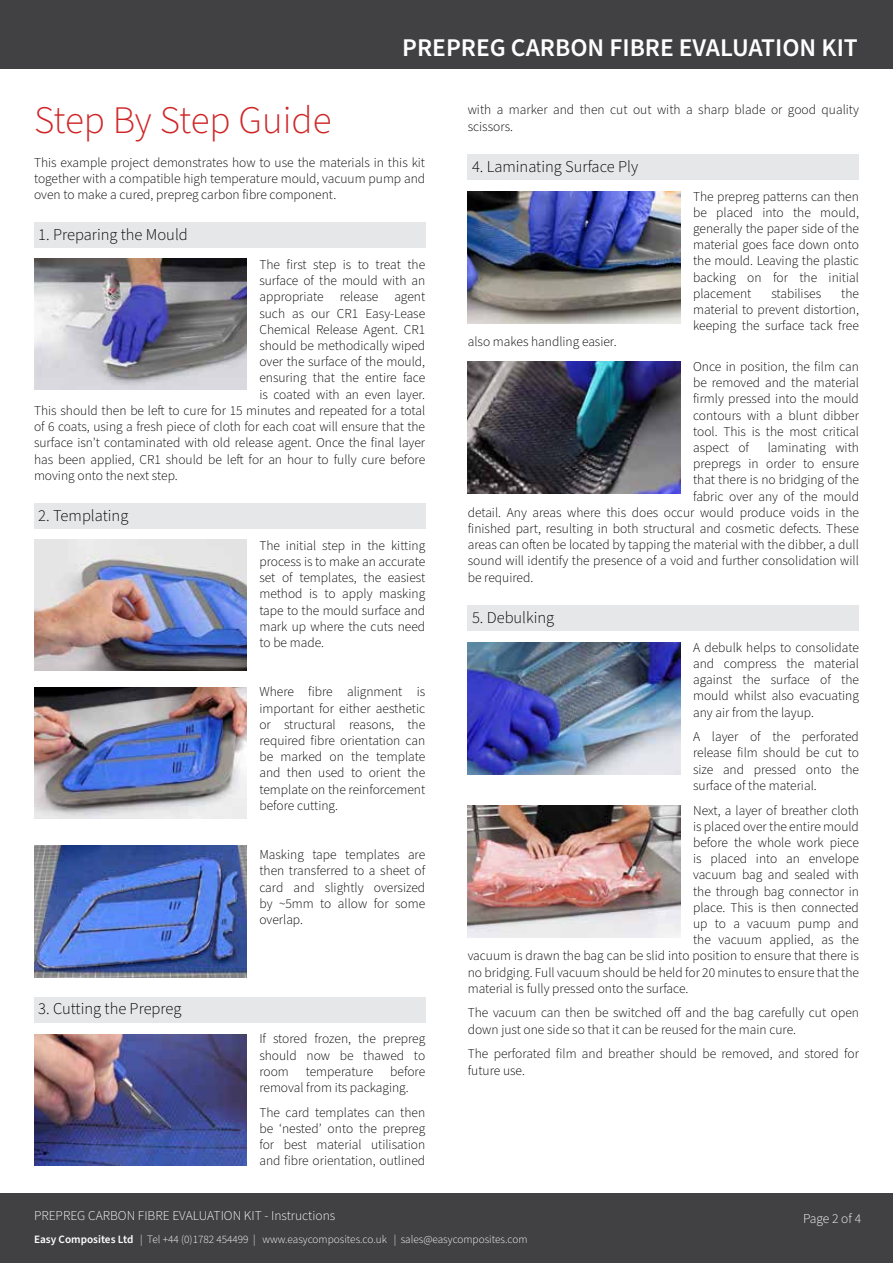
<style>
.page{position:relative;width:893px;height:1263px;background:#fff}
.page>*{position:absolute;margin:0;border:0;box-sizing:border-box;transform-origin:0 0}
.t1{font:300 39px "Source Sans Pro";color:#d02527}
.t2{font:600 25.5px "Source Sans Pro";color:#fff}
.t3{font:300 16.5px "Source Sans Pro";color:#000}
.t4{font:300 13.5px/16.2px "Source Sans Pro";color:#000;text-align:justify}
.t5{font:300 13.5px "Source Sans Pro";color:#fff}
.t6{font:300 11.25px "Source Sans Pro";color:#fff}
.s1{font-weight:600}
</style>
<div class="page">
<div style="left:0;top:0;width:893px;height:68px;background:#414042"></div>
<div style="left:0;top:1193px;width:893px;height:70px;background:#414042"></div>
<div style="left:34px;top:223px;width:391px;height:25px;background:#e6e7e8"></div>
<div style="left:34px;top:503px;width:391px;height:25px;background:#e6e7e8"></div>
<div style="left:34px;top:997px;width:391px;height:25px;background:#e6e7e8"></div>
<img style="left:34px;top:258px;width:213px;height:131px">
<img style="left:34px;top:540px;width:213px;height:131px">
<img style="left:34px;top:846px;width:213px;height:131px">
<img style="left:34px;top:1034px;width:213px;height:132px">
<div style="left:468px;top:154px;width:391px;height:25px;background:#e6e7e8"></div>
<div style="left:468px;top:605px;width:391px;height:25px;background:#e6e7e8"></div>
<img style="left:468px;top:191px;width:212px;height:132px">
<img style="left:468px;top:362px;width:212px;height:132px">
<img style="left:468px;top:643px;width:212px;height:132px">
<img style="left:468px;top:805px;width:212px;height:132px">
<img style="left:34px;top:688px;width:213px;height:131px">
<h2 class="t2" style="left:402px;top:30px;width:457px">PREPREG CARBON FIBRE EVALUATION KIT</h2>
<h1 class="t1" style="left:34px;top:94px;width:299px">Step By Step Guide</h1>
<p class="t4" style="left:34px;top:154px;width:393px">This example project demonstrates how to use the materials in this kit together with a compatible high temperature mould, vacuum pump and oven to make a cured, prepreg carbon fibre component.</p>
<p class="t3" style="left:38px;top:224px;width:151px">1. Preparing the Mould</p>
<p class="t4" style="left:259px;top:257px;width:167px">The first step is to treat the</p>
<p class="t4" style="left:259px;top:273px;width:167px">surface of the mould with an</p>
<p class="t4" style="left:259px;top:289px;width:167px">appropriate release agent</p>
<p class="t4" style="left:259px;top:305px;width:167px">such as our CR1 Easy-Lease</p>
<p class="t4" style="left:259px;top:322px;width:167px">Chemical Release Agent. CR1</p>
<p class="t4" style="left:259px;top:338px;width:167px">should be methodically wiped</p>
<p class="t4" style="left:259px;top:354px;width:167px">over the surface of the mould,</p>
<p class="t4" style="left:259px;top:370px;width:167px">ensuring that the entire face</p>
<p class="t4" style="left:259px;top:386px;width:167px">is coated with an even layer.</p>
<p class="t4" style="left:34px;top:403px;width:393px">This should then be left to cure for 15 minutes and repeated for a total</p>
<p class="t4" style="left:34px;top:419px;width:393px">of 6 coats, using a fresh piece of cloth for each coat will ensure that the</p>
<p class="t4" style="left:34px;top:435px;width:393px">surface isn’t contaminated with old release agent. Once the final layer</p>
<p class="t4" style="left:34px;top:451px;width:393px">has been applied, CR1 should be left for an hour to fully cure before</p>
<p class="t4" style="left:34px;top:467px;width:145px">moving onto the next step.</p>
<p class="t3" style="left:38px;top:504px;width:92px">2. Templating</p>
<p class="t4" style="left:259px;top:538px;width:167px">The initial step in the kitting process is to make an accurate set of templates, the easiest method is to apply masking tape to the mould surface and mark up where the cuts need to be made.</p>
<p class="t4" style="left:259px;top:684px;width:167px">Where fibre alignment is important for either aesthetic or structural reasons, the required fibre orientation can be marked on the template and then used to orient the template on the reinforcement before cutting.</p>
<p class="t4" style="left:259px;top:847px;width:167px">Masking tape templates are then transferred to a sheet of card and slightly oversized by ~5mm to allow for some overlap.</p>
<p class="t3" style="left:38px;top:998px;width:145px">3. Cutting the Prepreg</p>
<p class="t4" style="left:259px;top:1031px;width:167px">If stored frozen, the prepreg should now be thawed to room temperature before removal from its packaging.</p>
<p class="t4" style="left:259px;top:1104px;width:167px">The card templates can then be ‘nested’ onto the prepreg for best material utilisation and fibre orientation, outlined</p>
<p class="t4" style="left:468px;top:102px;width:393px">with a marker and then cut out with a sharp blade or good quality scissors.</p>
<p class="t3" style="left:472px;top:155px;width:168px">4. Laminating Surface Ply</p>
<p class="t4" style="left:693px;top:188px;width:167px">The prepreg patterns can then be placed into the mould, generally the paper side of the material goes face down onto the mould. Leaving the plastic backing on for the initial placement</p>
<p class="t4" style="left:693px;top:286px;width:167px;text-indent:148px">the material to prevent distortion, keeping the surface tack free</p>
<p class="t4" style="left:771px;top:286px;width:51px">stabilises</p>
<p class="t4" style="left:468px;top:334px;width:150px">also makes handling easier.</p>
<p class="t4" style="left:693px;top:359px;width:167px">Once in position, the film can be removed and the material firmly pressed into the mould contours with a blunt dibber tool. This is the most critical aspect of</p>
<p class="t4" style="left:768px;top:440px;width:93px">laminating with</p>
<p class="t4" style="left:693px;top:456px;width:167px">prepregs in order to ensure</p>
<p class="t4" style="left:693px;top:472px;width:167px">that there is no bridging of the</p>
<p class="t4" style="left:693px;top:488px;width:167px">fabric over any of the mould</p>
<p class="t4" style="left:468px;top:505px;width:393px">detail. Any areas where this does occur would produce voids in the</p>
<p class="t4" style="left:468px;top:521px;width:393px">finished part, resulting in both structural and cosmetic defects. These</p>
<p class="t4" style="left:468px;top:537px;width:393px">areas can often be located by tapping the material with the dibber, a dull</p>
<p class="t4" style="left:468px;top:553px;width:393px">sound will identify the presence of a void and further consolidation will</p>
<p class="t4" style="left:468px;top:569px;width:67px">be required.</p>
<p class="t3" style="left:472px;top:606px;width:84px">5. Debulking</p>
<p class="t4" style="left:693px;top:639px;width:167px">A debulk helps to consolidate and compress the material against the surface of the mould whilst also evacuating any air from the layup.</p>
<p class="t4" style="left:693px;top:729px;width:167px">A layer of the perforated release film should be cut to size and pressed onto the surface of the material.</p>
<p class="t4" style="left:693px;top:802px;width:167px">Next, a layer of breather cloth</p>
<p class="t4" style="left:693px;top:818px;width:167px">is placed over the entire mould</p>
<p class="t4" style="left:693px;top:835px;width:167px">before the whole work piece</p>
<p class="t4" style="left:693px;top:851px;width:167px">is placed into an envelope</p>
<p class="t4" style="left:693px;top:867px;width:167px">vacuum bag and sealed with</p>
<p class="t4" style="left:693px;top:883px;width:167px">the through bag connector in</p>
<p class="t4" style="left:693px;top:899px;width:167px">place. This is then connected</p>
<p class="t4" style="left:693px;top:916px;width:167px">up to a vacuum pump and</p>
<p class="t4" style="left:693px;top:932px;width:167px">the vacuum applied, as the</p>
<p class="t4" style="left:468px;top:948px;width:393px">vacuum is drawn the bag can be slid into position to ensure that there is</p>
<p class="t4" style="left:468px;top:964px;width:393px">no bridging. Full vacuum should be held for 20 minutes to ensure that the</p>
<p class="t4" style="left:468px;top:980px;width:222px">material is fully pressed onto the surface.</p>
<p class="t4" style="left:468px;top:1005px;width:393px">The vacuum can then be switched off and the bag carefully cut open down just one side so that it can be reused for the main cure.</p>
<p class="t4" style="left:468px;top:1046px;width:393px">The perforated film and breather should be removed, and stored for future use.</p>
<p class="t5" style="left:34px;top:1206px;width:303px">PREPREG CARBON FIBRE EVALUATION KIT - Instructions</p>
<p class="t6" style="left:34px;top:1232px;width:495px"><span class="s1">Easy Composites Ltd</span> | Tel +44 (0)1782 454499 | www.easycomposites.co.uk | sales@easycomposites.com</p>
<p class="t5" style="left:803px;top:1209px;width:59px">Page 2 of 4</p>
</div>
